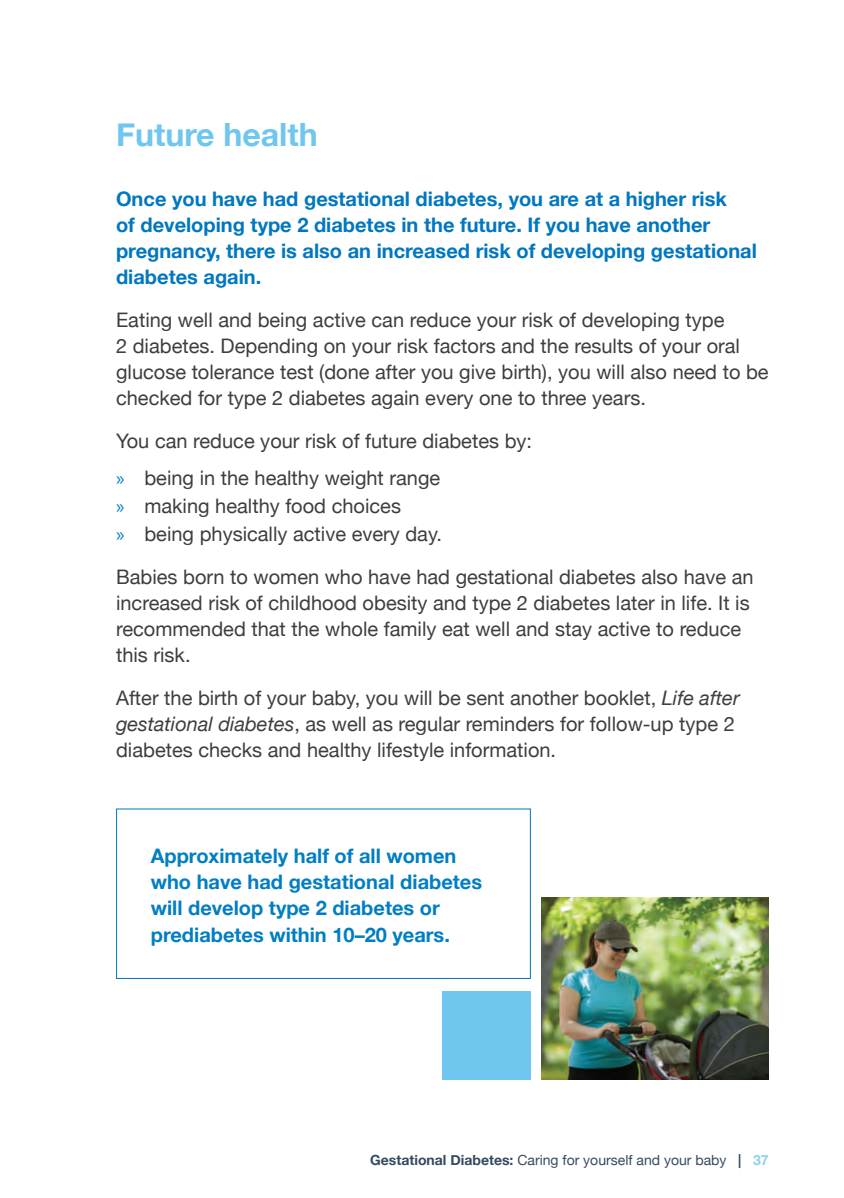
<style>
.page{position:relative;width:844px;height:1198px;background:#fff}
.page>*{position:absolute;margin:0;border:0;box-sizing:border-box;transform-origin:0 0}
.t1{font:700 32px "Helvetica Neue";color:#6fc6ef}
.t2{font:20px/26px "Helvetica Neue";color:#3e3e3f}
.t3{font:700 20px/26px "Helvetica Neue";color:#0077c0}
.t4{font:700 20px/26px "Helvetica Neue";color:#007ec4}
.t5{font:14px "Helvetica Neue";color:#344a61}
.s1{font-family:"Myriad Pro";color:#007ec4}
.s2{font-style:italic}
.s3{font-weight:700}
.s4{font-weight:700;color:#8ed0f2}
</style>
<div class="page">
<img style="left:541px;top:897px;width:227px;height:182px">
<div style="left:442px;top:990px;width:88px;height:89px;background:#6fc6ef"></div>
<h1 class="t1" style="left:116px;top:110px;width:203px">Future health</h1>
<p class="t3" style="left:116px;top:186px;width:642px">Once you have had gestational diabetes, you are at a higher risk<br>of developing type 2 diabetes in the future. If you have another pregnancy, there is also an increased risk of developing gestational diabetes again.</p>
<p class="t2" style="left:116px;top:308px;width:654px">Eating well and being active can reduce your risk of developing type<br>2 diabetes. Depending on your risk factors and the results of your oral glucose tolerance test (done after you give birth), you will also need to be checked for type 2 diabetes again every one to three years.</p>
<p class="t2" style="left:116px;top:424px;width:417px;line-height:36.4px">You can reduce your risk of future diabetes by: <span class="s1">»</span> being in the healthy weight range</p>
<p class="t2" style="left:116px;top:493px;width:327px;line-height:28px"><span class="s1">»</span> making healthy food choices<br><span class="s1">»</span> being physically active every day.</p>
<p class="t2" style="left:116px;top:565px;width:639px">Babies born to women who have had gestational diabetes also have an increased risk of childhood obesity and type 2 diabetes later in life. It is recommended that the whole family eat well and stay active to reduce this risk.</p>
<p class="t2" style="left:116px;top:686px;width:625px">After the birth of your baby, you will be sent another booklet, <span class="s2">Life after gestational diabetes</span>, as well as regular reminders for follow-up type 2 diabetes checks and healthy lifestyle information.</p>
<p class="t4" style="left:151px;top:843px;width:333px">Approximately half of all women who have had gestational diabetes will develop type 2 diabetes or prediabetes within 10–20 years.</p>
<p class="t5" style="left:370px;top:1150px;width:399px"><span class="s3">Gestational Diabetes:</span> Caring for yourself and your baby <span class="s3">|</span> <span class="s4">37</span></p>
</div>
